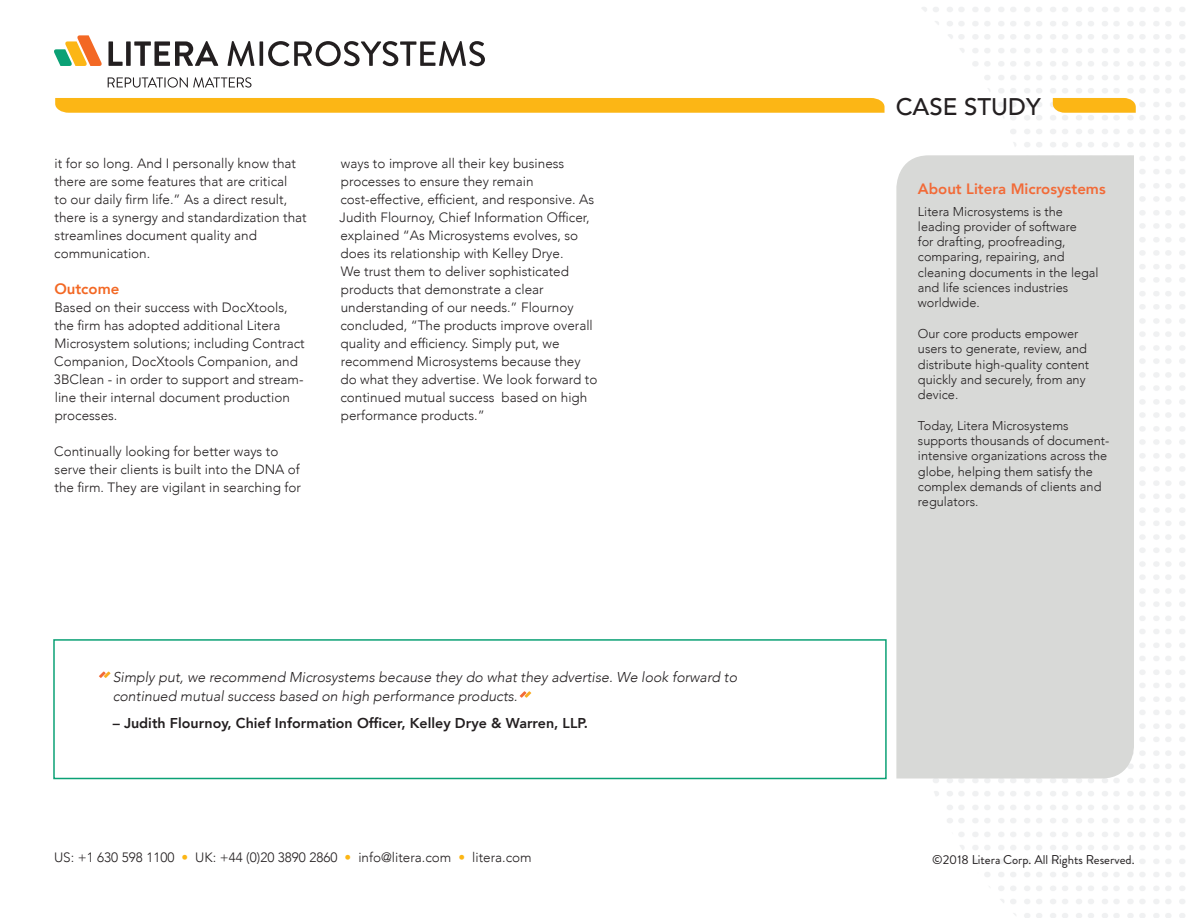
<style>
.page{position:relative;width:1188px;height:918px;background:#fff}
.page>*{position:absolute;margin:0;border:0;box-sizing:border-box;transform-origin:0 0}
.t1{font:500 24px "Avenir";color:#231f20}
.t2{font:800 15px "Avenir";color:#f26a37}
.t3{font:800 15px "Avenir";color:#f36824}
.t4{font:italic 300 14.25px/19.5px "Avenir";color:#231f20}
.t5{font:800 14.25px "Avenir";color:#231f20}
.t6{font:300 13.5px/18px "Avenir";color:#231f20}
.t7{font:300 12.75px/15.3px "Avenir";color:#231f20}
.t8{font:12.75px "Brandon Grotesque";color:#231f20}
.s1{color:#fcb615}
</style>
<div class="page">
<div style="left:896px;top:155px;width:238px;height:623px;background:#d8d9d7"></div>
<svg style="left:99px;top:672px;width:12px;height:6px"></svg>
<div style="left:53px;top:639px;width:834px;height:140px;border:2px solid #0ba175"></div>
<svg style="left:55px;top:98px;width:830px;height:15px"></svg>
<svg style="left:1053px;top:98px;width:83px;height:15px"></svg>
<svg style="left:520px;top:691px;width:11px;height:7px"></svg>
<svg style="left:109px;top:41px;width:14px;height:25px"></svg>
<div style="left:126px;top:41px;width:5px;height:25px;background:#231f20"></div>
<svg style="left:134px;top:41px;width:84px;height:25px"></svg>
<svg style="left:227px;top:41px;width:28px;height:25px"></svg>
<hr style="left:260px;top:41px;width:3px;height:25px;background:#231f20">
<svg style="left:268px;top:41px;width:217px;height:25px"></svg>
<svg style="left:54px;top:35px;width:48px;height:31px"></svg>
<svg style="left:108px;top:77px;width:144px;height:11px"></svg>
<p class="t6" style="left:54px;top:154px;width:254px">it for so long. And I personally know that there are some features that are critical<br>to our daily firm life.” As a direct result, there is a synergy and standardization that streamlines document quality and communication.</p>
<p class="t3" style="left:54px;top:277px;width:66px">Outcome</p>
<p class="t6" style="left:54px;top:298px;width:252px">Based on their success with DocXtools, the firm has adopted additional Litera Microsystem solutions; including Contract Companion, DocXtools Companion, and 3BClean - in order to support and stream&shy;line their internal document production processes.</p>
<p class="t6" style="left:54px;top:442px;width:248px">Continually looking for better ways to serve their clients is built into the DNA of the firm. They are vigilant in searching for</p>
<p class="t6" style="left:340px;top:154px;width:259px">ways to improve all their key business processes to ensure they remain cost-effective, efficient, and responsive. As Judith Flournoy, Chief Information Officer, explained “As Microsystems evolves, so does its relationship with Kelley Drye.<br>We trust them to deliver sophisticated products that demonstrate a clear understanding of our needs.” Flournoy concluded, “The products improve overall quality and efficiency. Simply put, we recommend Microsystems because they do what they advertise. We look forward to continued mutual success based on high performance products.”</p>
<p class="t4" style="left:113px;top:667px;width:626px">Simply put, we recommend Microsystems because they do what they advertise. We look forward to continued mutual success based on high performance products.</p>
<p class="t5" style="left:113px;top:711px;width:477px">– Judith Flournoy, Chief Information Officer, Kelley Drye &amp; Warren, LLP.</p>
<p class="t6" style="left:54px;top:848px;width:479px">US: +1 630 598 1100 <span class="s1">•</span> UK: +44 (0)20 3890 2860 <span class="s1">•</span> info@litera.com <span class="s1">•</span> litera.com</p>
<p class="t1" style="left:896px;top:86px;width:146px">CASE STUDY</p>
<p class="t2" style="left:918px;top:177px;width:189px">About Litera Microsystems</p>
<p class="t7" style="left:918px;top:204px;width:182px">Litera Microsystems is the leading provider of software<br>for drafting, proofreading, comparing, repairing, and cleaning documents in the legal and life sciences industries worldwide.</p>
<p class="t7" style="left:918px;top:326px;width:173px">Our core products empower users to generate, review, and distribute high-quality content quickly and securely, from any device.</p>
<p class="t7" style="left:918px;top:418px;width:193px">Today, Litera Microsystems supports thousands of document&shy;intensive organizations across the globe, helping them satisfy the complex demands of clients and regulators.</p>
<p class="t8" style="left:932px;top:851px;width:204px">©2018 Litera Corp. All Rights Reserved.</p>
</div>
